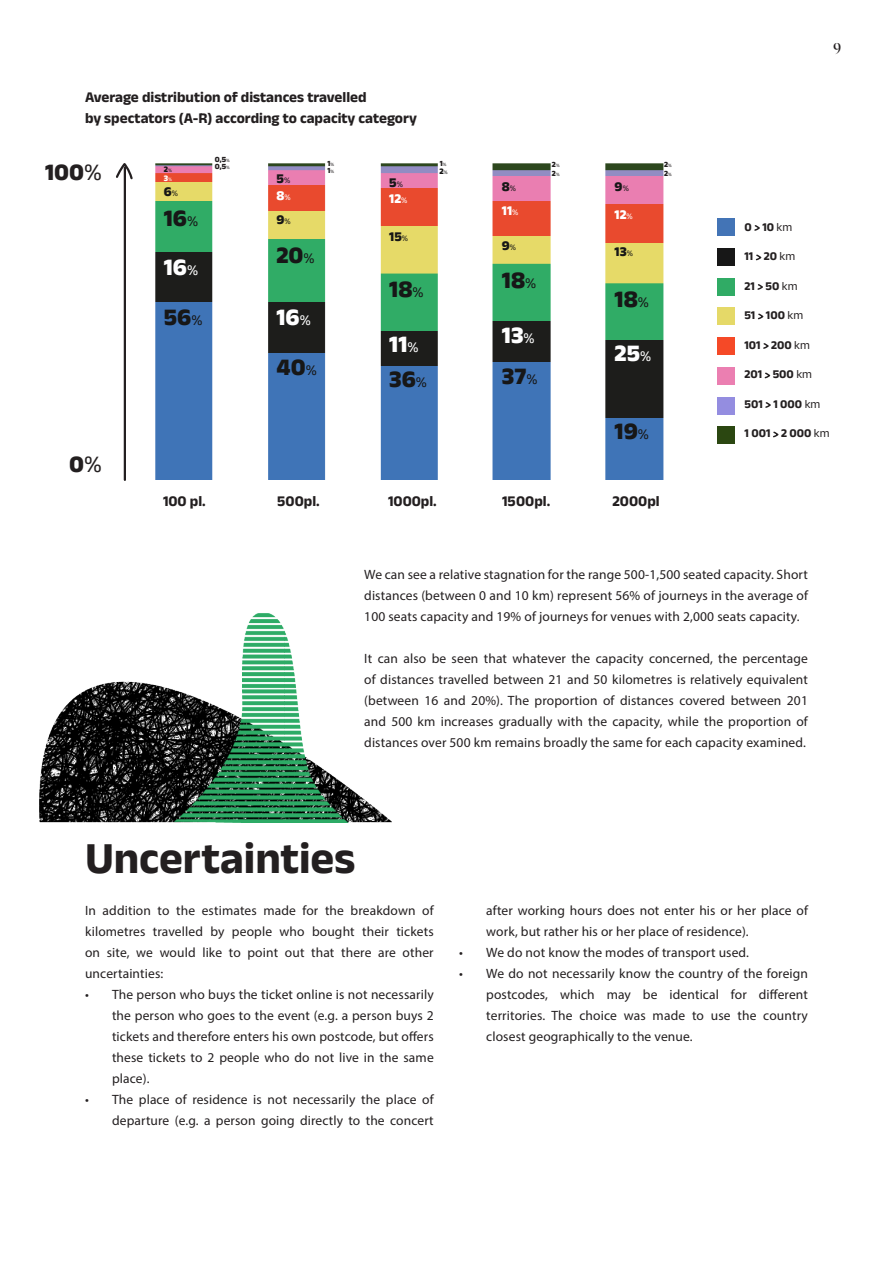
<style>
.page{position:relative;width:893px;height:1263px;background:#fff}
.page>*{position:absolute;margin:0;border:0;box-sizing:border-box;transform-origin:0 0}
.sous-titre_landscape{font:700 45px "Anek Devanagari";color:#231f20}
.legende_landscape{font:800 24px "Anek Devanagari";color:#171717}
.legende_landscape-2{font:800 24px "Anek Devanagari";color:#fff}
.t1{font:800 24px "Anek Devanagari";color:#231f20}
.legende_landscape-3{font:700 15px/21px "Anek Devanagari";color:#231f20}
.t2{font:15px "Ivy Presto Display";color:#231f20}
.texte_basique_landscape{font:13.5px/21px "Myriad Pro";letter-spacing:.01em;color:#231f20;text-align:justify}
.legende_landscape-4{font:800 13.5px "Anek Devanagari";color:#171717}
.legende_landscape-5{font:800 13.5px "Anek Devanagari";color:#fff}
.legende_landscape-6{font:700 12px "Anek Devanagari";color:#231f20}
.legende_landscape-7{font:800 8.4px "Anek Devanagari";color:#171717}
.legende_landscape-8{font:800 8.4px "Anek Devanagari";color:#fff}
.legende_landscape-9{font:800 7.95px "Anek Devanagari";color:#231f20}
.s1{font-weight:400}
.s2{font-weight:400;font-size:4.95px}
.s3{font-weight:400;font-size:5.25px}
.s4{font-weight:400;font-size:8.4px}
.s5{font-weight:400;font-size:15px}
</style>
<div class="page">
<img style="left:40px;top:613px;width:351px;height:209px">
<img style="left:123px;top:163px;width:541px;height:318px">
<hr style="left:124px;top:167px;width:2px;height:313px;background:#231f20">
<svg style="left:116px;top:164px;width:18px;height:17px"></svg>
<svg style="left:754px;top:225px;width:6px;height:6px"></svg>
<svg style="left:755px;top:254px;width:7px;height:7px"></svg>
<svg style="left:757px;top:284px;width:6px;height:6px"></svg>
<svg style="left:757px;top:313px;width:7px;height:7px"></svg>
<svg style="left:763px;top:343px;width:6px;height:6px"></svg>
<svg style="left:764px;top:372px;width:7px;height:7px"></svg>
<svg style="left:765px;top:402px;width:6px;height:6px"></svg>
<svg style="left:773px;top:431px;width:6px;height:7px"></svg>
<div style="left:718px;top:219px;width:17px;height:17px;background:#4374b6"></div>
<div style="left:718px;top:248px;width:17px;height:17px;background:#171717"></div>
<div style="left:718px;top:278px;width:17px;height:17px;background:#30ab65"></div>
<div style="left:718px;top:308px;width:17px;height:17px;background:#e5d968"></div>
<div style="left:718px;top:338px;width:17px;height:17px;background:#f54927"></div>
<div style="left:718px;top:367px;width:17px;height:17px;background:#eb7fb1"></div>
<div style="left:718px;top:397px;width:17px;height:17px;background:#948de0"></div>
<div style="left:718px;top:427px;width:17px;height:17px;background:#2b4711"></div>
<p class="legende_landscape-3" style="left:85px;top:86px;width:333px">Average distribution of distances travelled<br>by spectators (A-R) according to capacity category</p>
<p class="t1" style="left:45px;top:158px;width:58px">100<span class="s1">%</span></p>
<p class="legende_landscape-9" style="left:215px;top:154px;width:16px">0,5<span class="s2">%</span></p>
<p class="legende_landscape-9" style="left:328px;top:159px;width:8px">1<span class="s2">%</span></p>
<p class="legende_landscape-9" style="left:664px;top:160px;width:9px">2<span class="s2">%</span></p>
<p class="legende_landscape-9" style="left:552px;top:168px;width:9px">2<span class="s2">%</span></p>
<p class="legende_landscape-9" style="left:440px;top:159px;width:8px">1<span class="s2">%</span></p>
<p class="legende_landscape-9" style="left:552px;top:160px;width:9px">2<span class="s2">%</span></p>
<p class="legende_landscape-9" style="left:215px;top:162px;width:16px">0,5<span class="s2">%</span></p>
<p class="legende_landscape-7" style="left:164px;top:165px;width:10px">2<span class="s3">%</span></p>
<p class="legende_landscape-7" style="left:439px;top:166px;width:10px">2<span class="s3">%</span></p>
<p class="legende_landscape-9" style="left:328px;top:166px;width:8px">1<span class="s2">%</span></p>
<p class="legende_landscape-9" style="left:664px;top:168px;width:9px">2<span class="s2">%</span></p>
<p class="legende_landscape-4" style="left:277px;top:170px;width:15px">5<span class="s4">%</span></p>
<p class="legende_landscape-8" style="left:164px;top:173px;width:10px">3<span class="s3">%</span></p>
<p class="legende_landscape-4" style="left:389px;top:174px;width:15px">5<span class="s4">%</span></p>
<p class="legende_landscape-4" style="left:502px;top:179px;width:16px">8<span class="s4">%</span></p>
<p class="legende_landscape-4" style="left:615px;top:179px;width:16px">9<span class="s4">%</span></p>
<p class="legende_landscape-4" style="left:164px;top:184px;width:16px">6<span class="s4">%</span></p>
<p class="legende_landscape-5" style="left:277px;top:187px;width:16px">8<span class="s4">%</span></p>
<p class="legende_landscape-5" style="left:389px;top:191px;width:20px">12<span class="s4">%</span></p>
<p class="t1" style="left:69px;top:449px;width:34px">0<span class="s1">%</span></p>
<p class="legende_landscape" style="left:164px;top:203px;width:36px">16<span class="s5">%</span></p>
<p class="legende_landscape-2" style="left:164px;top:253px;width:36px">16<span class="s5">%</span></p>
<p class="legende_landscape" style="left:164px;top:303px;width:40px">56<span class="s5">%</span></p>
<p class="legende_landscape-4" style="left:277px;top:212px;width:16px">9<span class="s4">%</span></p>
<p class="legende_landscape" style="left:277px;top:240px;width:40px">20<span class="s5">%</span></p>
<p class="legende_landscape-2" style="left:277px;top:303px;width:36px">16<span class="s5">%</span></p>
<p class="legende_landscape" style="left:277px;top:353px;width:42px">40<span class="s5">%</span></p>
<p class="legende_landscape-4" style="left:389px;top:228px;width:20px">15<span class="s4">%</span></p>
<p class="legende_landscape" style="left:389px;top:275px;width:36px">18<span class="s5">%</span></p>
<p class="legende_landscape-2" style="left:389px;top:329px;width:31px">11<span class="s5">%</span></p>
<p class="legende_landscape" style="left:389px;top:364px;width:39px">36<span class="s5">%</span></p>
<p class="legende_landscape-5" style="left:502px;top:203px;width:18px">11<span class="s4">%</span></p>
<p class="legende_landscape-5" style="left:615px;top:206px;width:20px">12<span class="s4">%</span></p>
<p class="legende_landscape-4" style="left:502px;top:237px;width:16px">9<span class="s4">%</span></p>
<p class="legende_landscape" style="left:502px;top:266px;width:36px">18<span class="s5">%</span></p>
<p class="legende_landscape-2" style="left:502px;top:321px;width:34px">13<span class="s5">%</span></p>
<p class="legende_landscape" style="left:502px;top:361px;width:37px">37<span class="s5">%</span></p>
<p class="legende_landscape-4" style="left:615px;top:243px;width:20px">13<span class="s4">%</span></p>
<p class="legende_landscape" style="left:615px;top:285px;width:36px">18<span class="s5">%</span></p>
<p class="legende_landscape-2" style="left:615px;top:339px;width:38px">25<span class="s5">%</span></p>
<p class="legende_landscape" style="left:615px;top:417px;width:36px">19<span class="s5">%</span></p>
<p class="legende_landscape-3" style="left:163px;top:490px;width:44px">100 pl.</p>
<p class="legende_landscape-3" style="left:277px;top:490px;width:44px">500pl.</p>
<p class="legende_landscape-3" style="left:388px;top:490px;width:50px">1000pl.</p>
<p class="legende_landscape-3" style="left:502px;top:490px;width:50px">1500pl.</p>
<p class="legende_landscape-3" style="left:612px;top:490px;width:49px">2000pl</p>
<p class="t2" style="left:833px;top:38px;width:9px">9</p>
<p class="legende_landscape-6" style="left:744px;top:220px;width:49px">0 10 <span class="s1">km</span></p>
<p class="legende_landscape-6" style="left:744px;top:249px;width:52px">11 20 <span class="s1">km</span></p>
<p class="legende_landscape-6" style="left:744px;top:279px;width:55px">21 50 <span class="s1">km</span></p>
<p class="legende_landscape-6" style="left:744px;top:308px;width:60px">51 100 <span class="s1">km</span></p>
<p class="legende_landscape-6" style="left:744px;top:338px;width:67px">101 200 <span class="s1">km</span></p>
<p class="legende_landscape-6" style="left:744px;top:367px;width:69px">201 500 <span class="s1">km</span></p>
<p class="legende_landscape-6" style="left:744px;top:397px;width:77px">501 1 000 <span class="s1">km</span></p>
<p class="legende_landscape-6" style="left:744px;top:426px;width:87px">1 001 2 000 <span class="s1">km</span></p>
<p class="texte_basique_landscape" style="left:364px;top:564px;width:445px">We can see a relative stagnation for the range 500-1,500 seated capacity. Short distances (between 0 and 10 km) represent 56% of journeys in the average of 100 seats capacity and 19% of journeys for venues with 2,000 seats capacity.</p>
<p class="texte_basique_landscape" style="left:364px;top:648px;width:445px">It can also be seen that whatever the capacity concerned, the percentage of distances travelled between 21 and 50 kilometres is relatively equivalent (between 16 and 20%). The proportion of distances covered between 201 and 500 km increases gradually with the capacity, while the proportion of distances over 500 km remains broadly the same for each capacity examined.</p>
<p class="sous-titre_landscape" style="left:85px;top:831px;width:272px">Uncertainties</p>
<p class="texte_basique_landscape" style="left:85px;top:900px;width:350px">In addition to the estimates made for the breakdown of kilometres travelled by people who bought their tickets on site, we would like to point out that there are other uncertainties:</p>
<p class="texte_basique_landscape" style="left:112px;top:984px;width:323px;text-indent:-27px">• The person who buys the ticket online is not necessarily the person who goes to the event (e.g. a person buys 2 tickets and therefore enters his own postcode, but offers these tickets to 2 people who do not live in the same place).</p>
<p class="texte_basique_landscape" style="left:85px;top:1089px;width:350px;text-align:right">• The place of residence is not necessarily the place of departure (e.g. a person going directly to the concert</p>
<p class="texte_basique_landscape" style="left:486px;top:900px;width:323px">after working hours does not enter his or her place of work, but rather his or her place of residence).</p>
<p class="texte_basique_landscape" style="left:459px;top:942px;width:291px">• We do not know the modes of transport used.</p>
<p class="texte_basique_landscape" style="left:486px;top:963px;width:323px;text-indent:-27px">• We do not necessarily know the country of the foreign postcodes, which may be identical for different territories. The choice was made to use the country closest geographically to the venue.</p>
</div>
